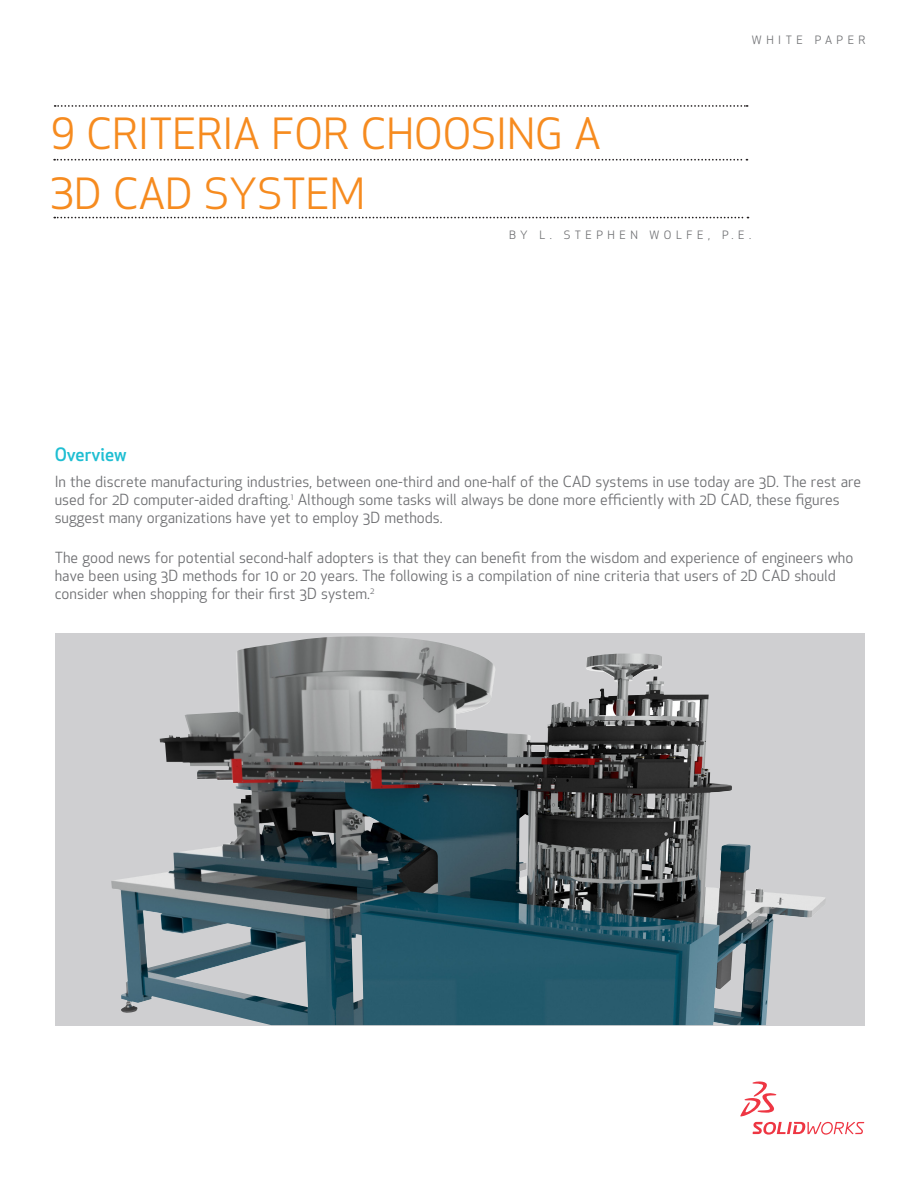
<style>
.page{position:relative;width:918px;height:1188px;background:#fff}
.page>*{position:absolute;margin:0;border:0;box-sizing:border-box;transform-origin:0 0}
.t1{font:42px/60.3px "SW Apex New";color:#f68b1f}
.body_subhead{font:500 18px "SW Apex New";color:#1ebed2}
.t2{font:15px/18px "SW Apex New";color:#6d6e71}
.t3{font:11.25px "SW Apex New";letter-spacing:.4em;color:#6d6e71}
</style>
<div class="page">
<svg style="left:54px;top:159px;width:693px;height:2px"></svg>
<svg style="left:54px;top:217px;width:694px;height:1px"></svg>
<svg style="left:55px;top:105px;width:693px;height:2px"></svg>
<div style="left:55px;top:633px;width:810px;height:393px;background:#cfcfd1"></div>
<img style="left:111px;top:637px;width:714px;height:388px">
<svg style="left:740px;top:1081px;width:124px;height:54px"></svg>
<p class="t1" style="left:50px;top:103px;width:552px">9 CRITERIA FOR CHOOSING A<br>3D CAD SYSTEM</p>
<p class="t3" style="left:752px;top:32px;width:115px">WHITE PAPER</p>
<p class="t3" style="left:509px;top:227px;width:244px">BY L. STEPHEN WOLFE, P.E.</p>
<p class="body_subhead" style="left:55px;top:442px;width:73px">Overview</p>
<p class="t2" style="left:55px;top:473px;width:808px">In the discrete manufacturing industries, between one-third and one-half of the CAD systems in use today are 3D. The rest are used for 2D computer-aided drafting.<sup>1</sup> Although some tasks will always be done more efficiently with 2D CAD, these figures suggest many organizations have yet to employ 3D methods.</p>
<p class="t2" style="left:55px;top:548px;width:800px">The good news for potential second-half adopters is that they can benefit from the wisdom and experience of engineers who have been using 3D methods for 10 or 20 years. The following is a compilation of nine criteria that users of 2D CAD should consider when shopping for their first 3D system.<sup>2</sup></p>
</div>
